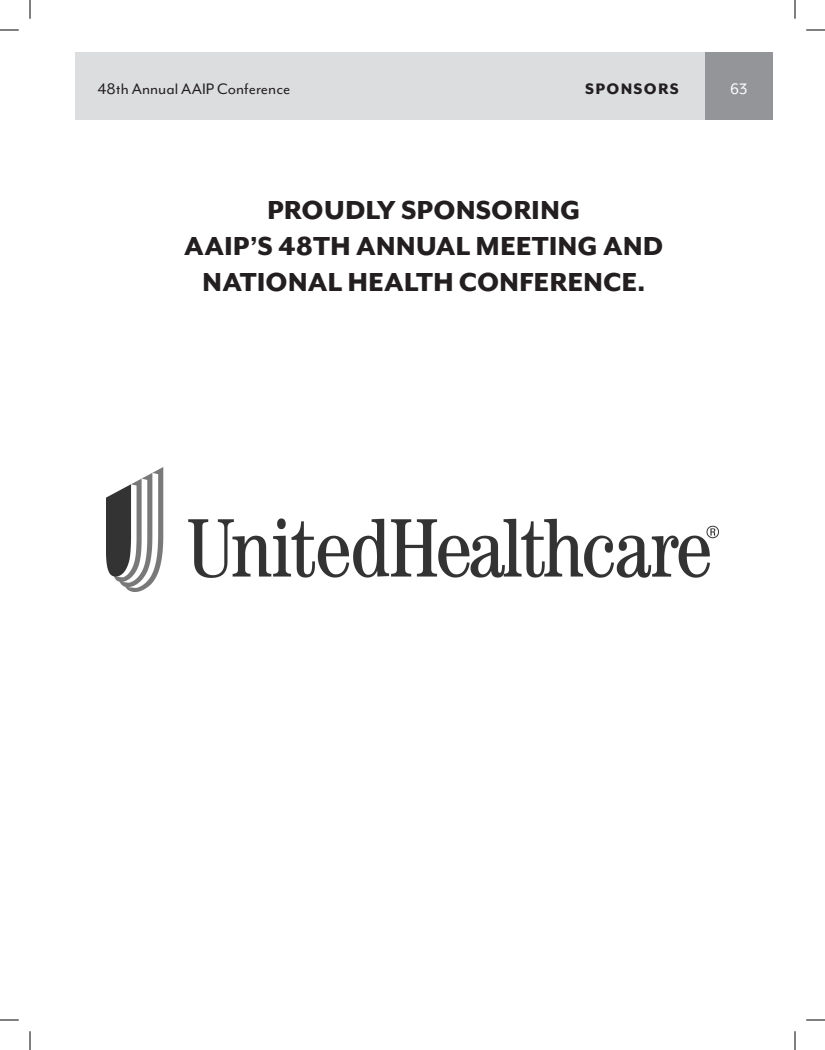
<style>
.page{position:relative;width:825px;height:1050px;background:#fff}
.page>*{position:absolute;margin:0;border:0;box-sizing:border-box;transform-origin:0 0}
.t1{font:800 30px/36.2px "Mr Eaves Mod OT";color:#231f20;text-align:center}
.t2{font:17.5px "Mr Eaves Mod OT";color:#231f20}
.t3{font:800 17.5px "Mr Eaves Mod OT";letter-spacing:.07em;color:#231f20}
.t4{font:17.5px "Mr Eaves Mod OT";color:#fff}
</style>
<div class="page">
<img style="left:107px;top:467px;width:611px;height:125px">
<div style="left:705px;top:52px;width:67px;height:68px;background:#939598"></div>
<div style="left:75px;top:52px;width:630px;height:68px;background:#dcdddf"></div>
<svg style="left:0;top:29px;width:19px;height:2px"></svg>
<svg style="left:806px;top:29px;width:19px;height:2px"></svg>
<svg style="left:0;top:1019px;width:19px;height:2px"></svg>
<svg style="left:806px;top:1019px;width:19px;height:2px"></svg>
<svg style="left:29px;top:0;width:2px;height:19px"></svg>
<svg style="left:29px;top:1031px;width:2px;height:19px"></svg>
<svg style="left:794px;top:0;width:2px;height:19px"></svg>
<svg style="left:794px;top:1031px;width:2px;height:19px"></svg>
<p class="t2" style="left:98px;top:79px;width:194px">48th Annual AAIP Conference</p>
<p class="t3" style="left:585px;top:79px;width:95px">SPONSORS</p>
<p class="t4" style="left:730px;top:79px;width:19px">63</p>
<p class="t1" style="left:184px;top:192px;width:481px">PROUDLY SPONSORING<br>AAIP’S 48TH ANNUAL MEETING AND<br>NATIONAL HEALTH CONFERENCE.</p>
</div>
